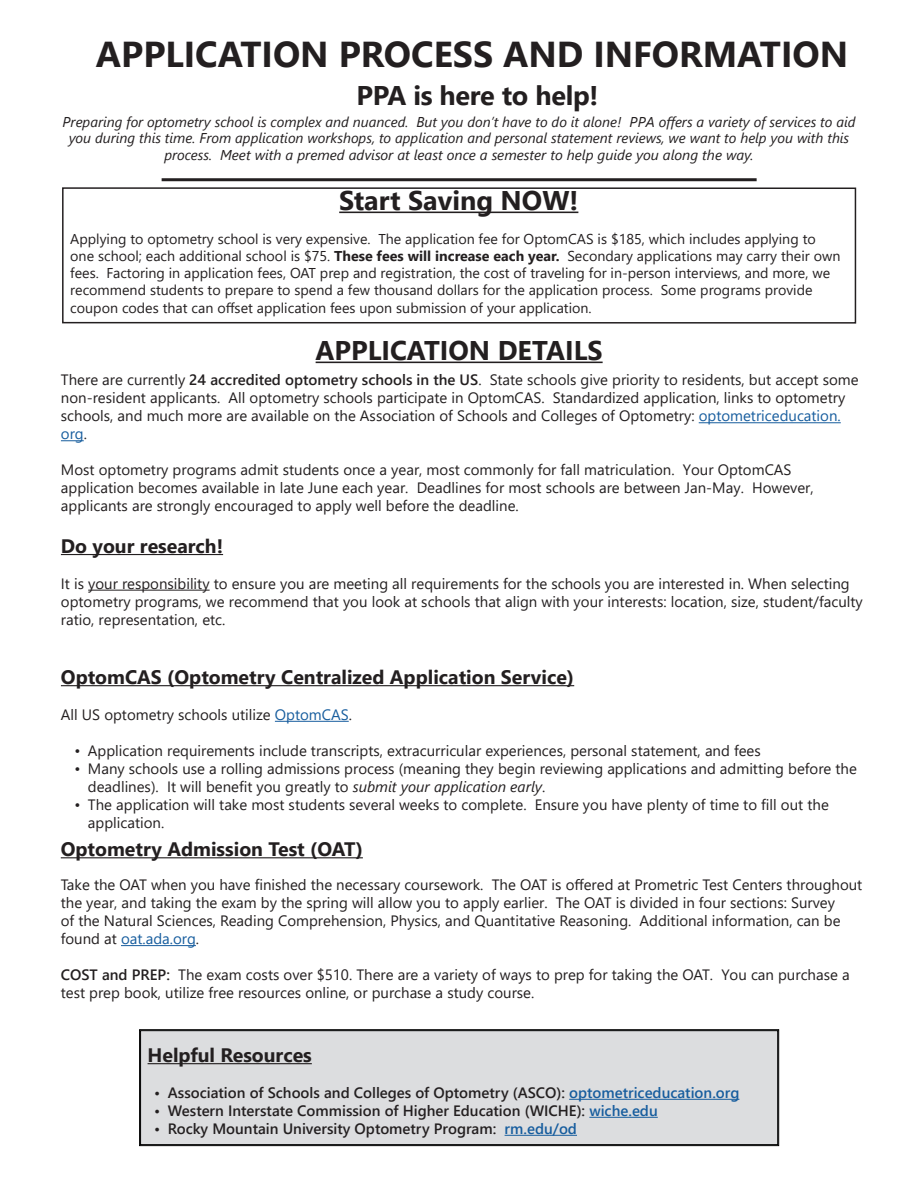
<style>
.page{position:relative;width:918px;height:1188px;background:#fff}
.page>*{position:absolute;margin:0;border:0;box-sizing:border-box;transform-origin:0 0}
.t1{font:700 36px "Segoe UI";color:#231f20}
.t2{font:700 27px "Segoe UI";color:#231f20}
.t3{font:700 19.5px "Segoe UI";color:#231f20}
.t4{font:15px/18px "Segoe UI";color:#231f20}
.t5{font:600 15px "Segoe UI";color:#231f20}
.t6{font:14.25px/17.1px "Segoe UI";color:#231f20}
.t7{font:italic 14.25px/16.5px "Segoe UI";color:#231f20;text-align:center}
.s1{font-weight:700}
.s2{font-weight:600}
.s3{color:#175d9e}
.s4{font-style:italic}
</style>
<div class="page">
<hr style="left:162px;top:178px;width:595px;height:3px;background:#231f20">
<hr style="left:339px;top:212px;width:239px;height:1px;background:#231f20">
<div style="left:62px;top:187px;width:794px;height:137px;border:2px solid #231f20"></div>
<hr style="left:61px;top:857px;width:302px;height:1px;background:#231f20">
<hr style="left:121px;top:945px;width:75px;height:1px;background:#175d9e">
<hr style="left:316px;top:362px;width:287px;height:1px;background:#231f20">
<hr style="left:699px;top:422px;width:142px;height:1px;background:#175d9e">
<svg style="left:61px;top:440px;width:23px;height:1px"></svg>
<hr style="left:61px;top:554px;width:162px;height:1px;background:#231f20">
<hr style="left:88px;top:590px;width:122px;height:1px;background:#231f20">
<hr style="left:61px;top:685px;width:513px;height:1px;background:#231f20">
<hr style="left:275px;top:721px;width:74px;height:1px;background:#175d9e">
<div style="left:139px;top:1029px;width:640px;height:117px;background:#dcdddf"></div>
<div style="left:140px;top:1030px;width:638px;height:115px;border:1px solid #000"></div>
<p class="t1" style="left:96px;top:20px;width:754px">APPLICATION PROCESS AND INFORMATION</p>
<p class="t2" style="left:357px;top:70px;width:243px">PPA is here to help!</p>
<p class="t7" style="left:62px;top:111px;width:795px">Preparing for optometry school is complex and nuanced. But you don’t have to do it alone! PPA offers a variety of services to aid you during this time. From application workshops, to application and personal statement reviews, we want to help you with this process. Meet with a premed advisor at least once a semester to help guide you along the way.</p>
<p class="t2" style="left:339px;top:175px;width:241px">Start Saving NOW!</p>
<p class="t6" style="left:70px;top:229px;width:772px">Applying to optometry school is very expensive. The application fee for OptomCAS is $185, which includes applying to one school; each additional school is $75. <span class="s1">These fees will increase each year.</span> Secondary applications may carry their own fees. Factoring in application fees, OAT prep and registration, the cost of traveling for in-person interviews, and more, we recommend students to prepare to spend a few thousand dollars for the application process. Some programs provide coupon codes that can offset application fees upon submission of your application.</p>
<p class="t2" style="left:316px;top:325px;width:289px">APPLICATION DETAILS</p>
<p class="t4" style="left:61px;top:370px;width:799px">There are currently <span class="s2">24 accredited optometry schools in the US</span>. State schools give priority to residents, but accept some non-resident applicants. All optometry schools participate in OptomCAS. Standardized application, links to optometry schools, and much more are available on the Association of Schools and Colleges of Optometry: <span class="s3">optometriceducation. org</span>.</p>
<p class="t4" style="left:61px;top:460px;width:754px">Most optometry programs admit students once a year, most commonly for fall matriculation. Your OptomCAS application becomes available in late June each year. Deadlines for most schools are between Jan-May. However, applicants are strongly encouraged to apply well before the deadline.</p>
<p class="t3" style="left:61px;top:528px;width:164px">Do your research!</p>
<p class="t4" style="left:61px;top:573px;width:803px">It is your responsibility to ensure you are meeting all requirements for the schools you are interested in. When selecting optometry programs, we recommend that you look at schools that align with your interests: location, size, student/faculty ratio, representation, etc.</p>
<p class="t3" style="left:61px;top:659px;width:515px">OptomCAS (Optometry Centralized Application Service)</p>
<p class="t4" style="left:61px;top:704px;width:293px">All US optometry schools utilize <span class="s3">OptomCAS</span>.</p>
<p class="t4" style="left:74px;top:740px;width:688px">• Application requirements include transcripts, extracurricular experiences, personal statement, and fees</p>
<p class="t4" style="left:88px;top:758px;width:771px;text-indent:-13px">• Many schools use a rolling admissions process (meaning they begin reviewing applications and admitting before the deadlines). It will benefit you greatly to <span class="s4">submit your application early</span>.</p>
<p class="t4" style="left:88px;top:794px;width:742px;text-indent:-13px">• The application will take most students several weeks to complete. Ensure you have plenty of time to fill out the application.</p>
<p class="t3" style="left:61px;top:831px;width:304px">Optometry Admission Test (OAT)</p>
<p class="t4" style="left:61px;top:875px;width:803px">Take the OAT when you have finished the necessary coursework. The OAT is offered at Prometric Test Centers throughout the year, and taking the exam by the spring will allow you to apply earlier. The OAT is divided in four sections: Survey<br>of the Natural Sciences, Reading Comprehension, Physics, and Quantitative Reasoning. Additional information, can be found at <span class="s3">oat.ada.org</span>.</p>
<p class="t4" style="left:61px;top:965px;width:790px"><span class="s2">COST and PREP:</span> The exam costs over $510. There are a variety of ways to prep for taking the OAT. You can purchase a test prep book, utilize free resources online, or purchase a study course.</p>
<p class="t3" style="left:148px;top:1037px;width:166px">Helpful Resources</p>
<p class="t5" style="left:154px;top:1079px;width:587px">• Association of Schools and Colleges of Optometry (ASCO): <span class="s3">optometriceducation.org</span></p>
<p class="t5" style="left:154px;top:1097px;width:505px">• Western Interstate Commission of Higher Education (WICHE): <span class="s3">wiche.edu</span></p>
<p class="t5" style="left:154px;top:1115px;width:424px">• Rocky Mountain University Optometry Program: <span class="s3">rm.edu/od</span></p>
</div>
